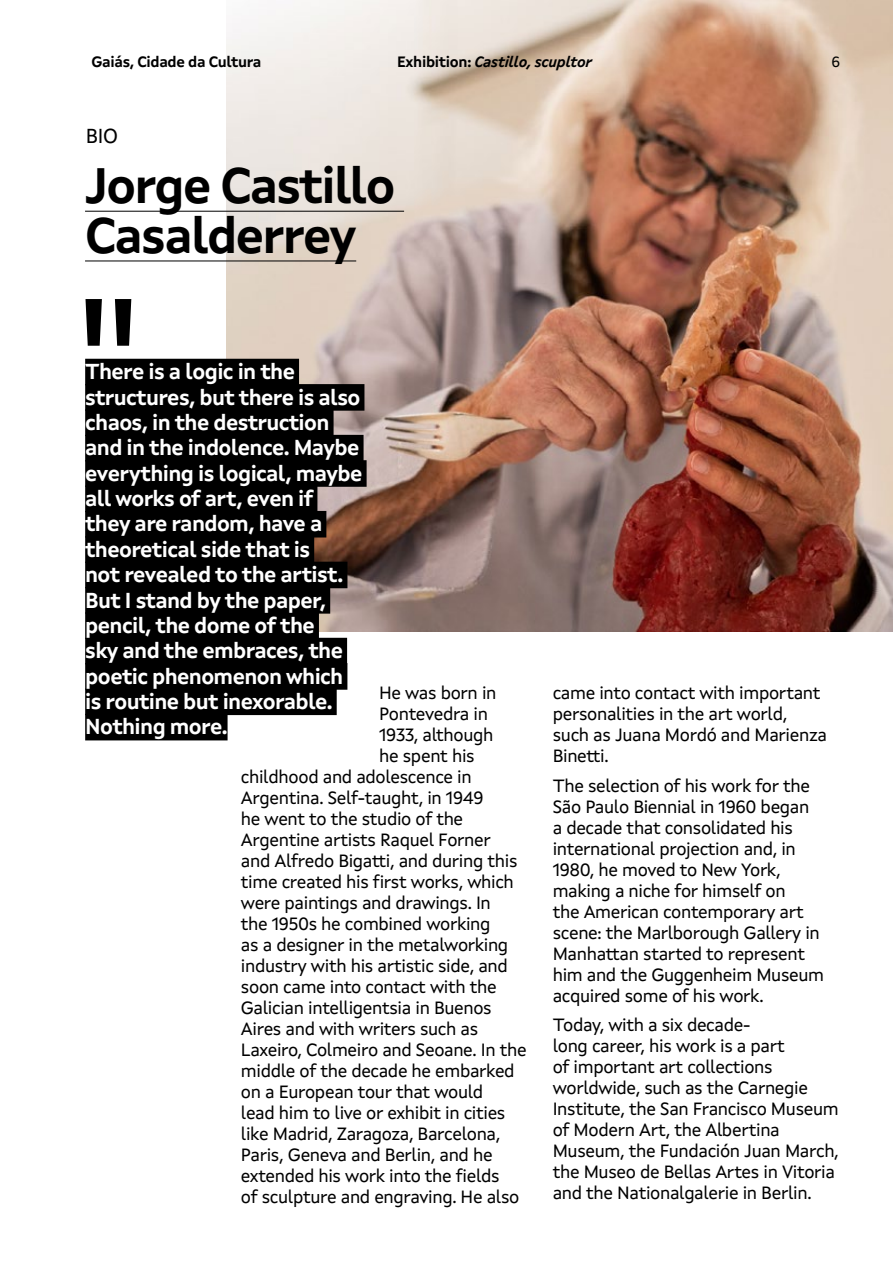
<style>
.page{position:relative;width:893px;height:1263px;background:#fff}
.page>*{position:absolute;margin:0;border:0;box-sizing:border-box;transform-origin:0 0}
.t1{font:700 49.8px/49.8px "Xunta Sans";letter-spacing:-.035em;color:#000}
.t2{font:700 21.6px/25.3px "Xunta Sans";letter-spacing:-.03em;color:#fff}
.t3{font:20.55px "Xunta Sans";color:#000}
.t4{font:18px/21px "Xunta Sans";letter-spacing:-.02em;color:#000}
.t5{font:italic 700 15px "Xunta Sans";letter-spacing:-.02em;color:#000}
.t6{font:700 15px "Xunta Sans";letter-spacing:-.02em;color:#000}
.t7{font:15px "Xunta Sans";color:#000}
.s1{font-style:normal}
</style>
<div class="page">
<img style="left:226px;top:0;width:667px;height:631px">
<hr style="left:85px;top:211px;width:319px;height:1px;background:#000">
<hr style="left:85px;top:261px;width:271px;height:1px;background:#000">
<div style="left:85px;top:359px;width:214px;height:26px;background:#000"></div>
<div style="left:85px;top:384px;width:279px;height:27px;background:#000"></div>
<div style="left:85px;top:409px;width:249px;height:27px;background:#000"></div>
<div style="left:85px;top:435px;width:279px;height:26px;background:#000"></div>
<div style="left:85px;top:460px;width:282px;height:27px;background:#000"></div>
<div style="left:85px;top:486px;width:232px;height:26px;background:#000"></div>
<div style="left:85px;top:511px;width:241px;height:26px;background:#000"></div>
<div style="left:85px;top:536px;width:229px;height:27px;background:#000"></div>
<div style="left:85px;top:562px;width:262px;height:26px;background:#000"></div>
<div style="left:85px;top:587px;width:245px;height:27px;background:#000"></div>
<div style="left:85px;top:612px;width:234px;height:27px;background:#000"></div>
<div style="left:85px;top:638px;width:262px;height:26px;background:#000"></div>
<div style="left:85px;top:663px;width:262px;height:27px;background:#000"></div>
<div style="left:85px;top:688px;width:252px;height:27px;background:#000"></div>
<div style="left:85px;top:714px;width:143px;height:26px;background:#000"></div>
<svg style="left:85px;top:299px;width:46px;height:47px"></svg>
<p class="t6" style="left:91px;top:52px;width:172px">Gaiás, Cidade da Cultura</p>
<p class="t5" style="left:397px;top:52px;width:196px"><span class="s1">Exhibition:</span> Castillo, scupltor</p>
<p class="t7" style="left:831px;top:52px;width:10px">6</p>
<p class="t3" style="left:86px;top:124px;width:34px">BIO</p>
<h1 class="t1" style="left:85px;top:160px;width:312px">Jorge Castillo<br>Casalderrey</h1>
<p class="t2" style="left:85px;top:359px;width:279px">There is a logic in the structures, but there is also chaos, in the destruction and in the indolence. Maybe everything is logical, maybe all works of art, even if they are random, have a theoretical side that is<br>not revealed to the artist.<br>But I stand by the paper, pencil, the dome of the<br>sky and the embraces, the poetic phenomenon which is routine but inexorable.<br>Nothing more.</p>
<p class="t4" style="left:379px;top:682px;width:119px">He was born in</p>
<p class="t4" style="left:379px;top:703px;width:110px">Pontevedra in</p>
<p class="t4" style="left:379px;top:724px;width:116px">1933, although</p>
<p class="t4" style="left:379px;top:745px;width:97px">he spent his</p>
<p class="t4" style="left:241px;top:766px;width:232px">childhood and adolescence in</p>
<p class="t4" style="left:241px;top:787px;width:244px">Argentina. Self-taught, in 1949</p>
<p class="t4" style="left:241px;top:808px;width:224px">he went to the studio of the</p>
<p class="t4" style="left:241px;top:829px;width:251px">Argentine artists Raquel Forner</p>
<p class="t4" style="left:241px;top:850px;width:278px">and Alfredo Bigatti, and during this</p>
<p class="t4" style="left:241px;top:871px;width:274px">time created his first works, which</p>
<p class="t4" style="left:241px;top:892px;width:251px">were paintings and drawings. In</p>
<p class="t4" style="left:241px;top:913px;width:251px">the 1950s he combined working</p>
<p class="t4" style="left:241px;top:934px;width:269px">as a designer in the metalworking</p>
<p class="t4" style="left:241px;top:955px;width:268px">industry with his artistic side, and</p>
<p class="t4" style="left:241px;top:976px;width:257px">soon came into contact with the</p>
<p class="t4" style="left:241px;top:997px;width:252px">Galician intelligentsia in Buenos</p>
<p class="t4" style="left:241px;top:1018px;width:239px">Aires and with writers such as</p>
<p class="t4" style="left:241px;top:1039px;width:287px">Laxeiro, Colmeiro and Seoane. In the</p>
<p class="t4" style="left:241px;top:1060px;width:275px">middle of the decade he embarked</p>
<p class="t4" style="left:241px;top:1081px;width:244px">on a European tour that would</p>
<p class="t4" style="left:241px;top:1102px;width:266px">lead him to live or exhibit in cities</p>
<p class="t4" style="left:241px;top:1123px;width:261px">like Madrid, Zaragoza, Barcelona,</p>
<p class="t4" style="left:241px;top:1144px;width:253px">Paris, Geneva and Berlin, and he</p>
<p class="t4" style="left:241px;top:1165px;width:260px">extended his work into the fields</p>
<p class="t4" style="left:241px;top:1186px;width:280px">of sculpture and engraving. He also</p>
<p class="t4" style="left:553px;top:682px;width:276px">came into contact with important personalities in the art world, such as Juana Mordó and Marienza<br>Binetti.</p>
<p class="t4" style="left:553px;top:775px;width:273px">The selection of his work for the<br>São Paulo Biennial in 1960 began<br>a decade that consolidated his international projection and, in<br>1980, he moved to New York, making a niche for himself on<br>the American contemporary art scene: the Marlborough Gallery in<br>Manhattan started to represent him and the Guggenheim Museum acquired some of his work.</p>
<p class="t4" style="left:553px;top:1014px;width:288px">Today, with a six decade-<br>long career, his work is a part<br>of important art collections worldwide, such as the Carnegie<br>Institute, the San Francisco Museum of Modern Art, the Albertina<br>Museum, the Fundación Juan March, the Museo de Bellas Artes in Vitoria and the Nationalgalerie in Berlin.</p>
</div>
